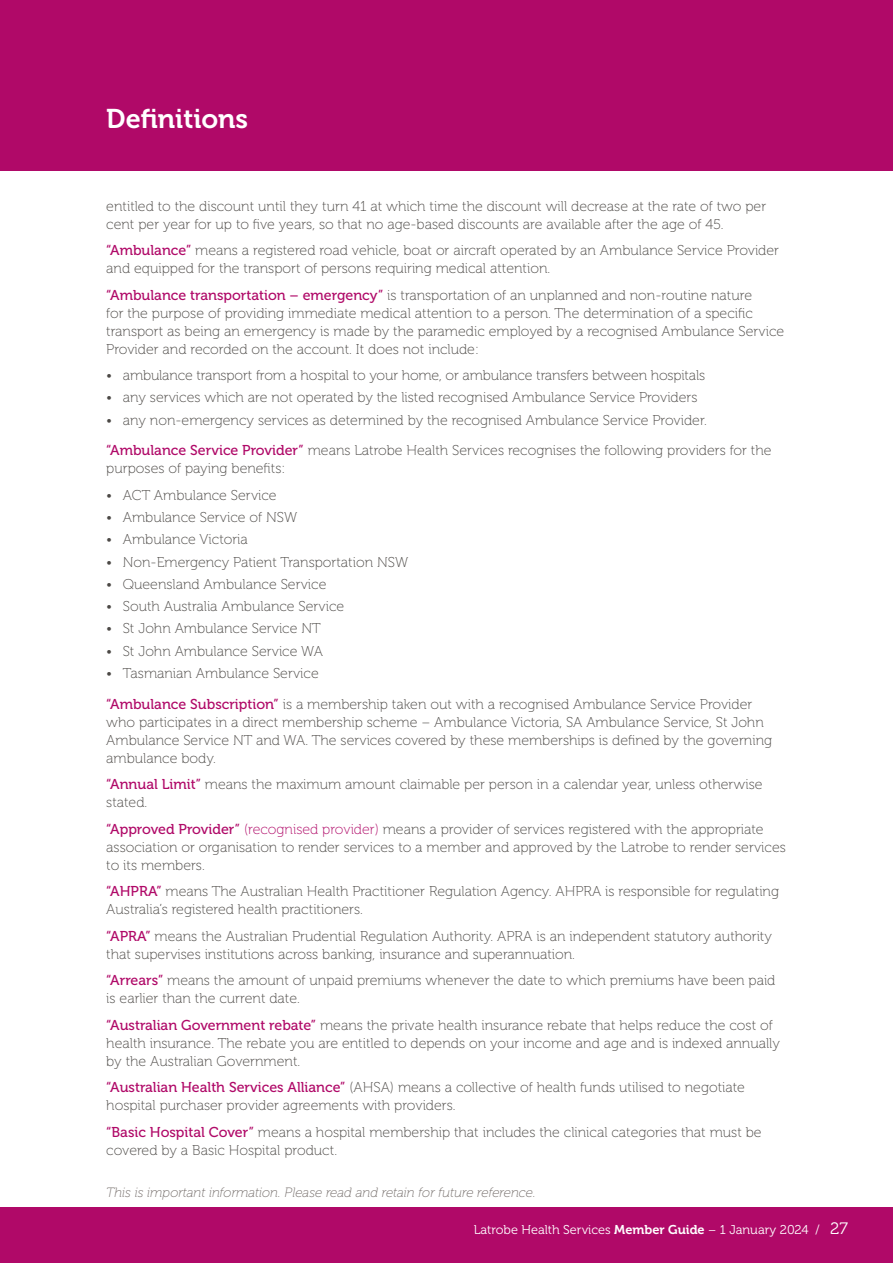
<style>
.page{position:relative;width:893px;height:1263px;background:#fff}
.page>*{position:absolute;margin:0;border:0;box-sizing:border-box;transform-origin:0 0}
.H1-gold{font:27px "Museo 700";color:#fff}
.Body_text2{font:14.25px/18px "Museo 100";color:#4b4845}
.Body_text_bullets_1p{font:14.25px "Museo 100";color:#4b4845}
.Body_text_bullets-la{font:14.25px "Museo 100";color:#4b4845}
.Body_text2-2{font:italic 13.5px "Museo 100";color:#756e6b}
.t1{font:12.75px "Museo 300";color:#fff}
.s1{font-family:"Museo 500";color:#b00968}
.s2{color:#b00968}
.s3{font-family:"Museo 700"}
.s4{font-size:16.5px}
</style>
<div class="page">
<div style="left:0;top:1207px;width:893px;height:56px;background:#b00968"></div>
<div style="left:0;top:0;width:893px;height:170px;background:#b00968"></div>
<p class="H1-gold" style="left:106px;top:104px;width:143px">Definitions</p>
<p class="Body_text2" style="left:106px;top:197px;width:661px">entitled to the discount until they turn 41 at which time the discount will decrease at the rate of two per cent per year for up to five years, so that no age-based discounts are available after the age of 45.</p>
<p class="Body_text2" style="left:106px;top:241px;width:674px"><span class="s1">“Ambulance”</span> means a registered road vehicle, boat or aircraft operated by an Ambulance Service Provider and equipped for the transport of persons requiring medical attention.</p>
<p class="Body_text2" style="left:106px;top:286px;width:679px"><span class="s1">“Ambulance transportation – emergency”</span> is transportation of an unplanned and non-routine nature<br>for the purpose of providing immediate medical attention to a person. The determination of a specific transport as being an emergency is made by the paramedic employed by a recognised Ambulance Service Provider and recorded on the account. It does not include:</p>
<p class="Body_text_bullets_1p" style="left:106px;top:368px;width:600px">• ambulance transport from a hospital to your home, or ambulance transfers between hospitals</p>
<p class="Body_text_bullets_1p" style="left:106px;top:390px;width:593px">• any services which are not operated by the listed recognised Ambulance Service Providers</p>
<p class="Body_text_bullets-la" style="left:106px;top:412px;width:602px">• any non-emergency services as determined by the recognised Ambulance Service Provider.</p>
<p class="Body_text2" style="left:106px;top:442px;width:667px"><span class="s1">“Ambulance Service Provider”</span> means Latrobe Health Services recognises the following providers for the purposes of paying benefits:</p>
<p class="Body_text_bullets_1p" style="left:106px;top:487px;width:172px">• ACT Ambulance Service</p>
<p class="Body_text_bullets_1p" style="left:106px;top:510px;width:192px">• Ambulance Service of NSW</p>
<p class="Body_text_bullets_1p" style="left:106px;top:532px;width:143px">• Ambulance Victoria</p>
<p class="Body_text_bullets_1p" style="left:106px;top:554px;width:303px">• Non-Emergency Patient Transportation NSW</p>
<p class="Body_text_bullets_1p" style="left:106px;top:576px;width:222px">• Queensland Ambulance Service</p>
<p class="Body_text_bullets_1p" style="left:106px;top:599px;width:240px">• South Australia Ambulance Service</p>
<p class="Body_text_bullets_1p" style="left:106px;top:621px;width:216px">• St John Ambulance Service NT</p>
<p class="Body_text_bullets_1p" style="left:106px;top:643px;width:218px">• St John Ambulance Service WA</p>
<p class="Body_text_bullets-la" style="left:106px;top:665px;width:214px">• Tasmanian Ambulance Service</p>
<p class="Body_text2" style="left:106px;top:695px;width:667px"><span class="s1">“Ambulance Subscription”</span> is a membership taken out with a recognised Ambulance Service Provider who participates in a direct membership scheme – Ambulance Victoria, SA Ambulance Service, St John Ambulance Service NT and WA. The services covered by these memberships is defined by the governing ambulance body.</p>
<p class="Body_text2" style="left:106px;top:776px;width:658px"><span class="s1">“Annual Limit”</span> means the maximum amount claimable per person in a calendar year, unless otherwise stated.</p>
<p class="Body_text2" style="left:106px;top:820px;width:681px"><span class="s1">“Approved Provider”</span> <span class="s2">(recognised provider)</span> means a provider of services registered with the appropriate association or organisation to render services to a member and approved by the Latrobe to render services to its members.</p>
<p class="Body_text2" style="left:106px;top:883px;width:674px"><span class="s1">“AHPRA”</span> means The Australian Health Practitioner Regulation Agency. AHPRA is responsible for regulating<br>Australia’s registered health practitioners.</p>
<p class="Body_text2" style="left:106px;top:927px;width:667px"><span class="s1">“APRA”</span> means the Australian Prudential Regulation Authority. APRA is an independent statutory authority that supervises institutions across banking, insurance and superannuation.</p>
<p class="Body_text2" style="left:106px;top:972px;width:671px"><span class="s1">“Arrears”</span> means the amount of unpaid premiums whenever the date to which premiums have been paid is earlier than the current date.</p>
<p class="Body_text2" style="left:106px;top:1016px;width:675px"><span class="s1">“Australian Government rebate”</span> means the private health insurance rebate that helps reduce the cost of health insurance. The rebate you are entitled to depends on your income and age and is indexed annually by the Australian Government.</p>
<p class="Body_text2" style="left:106px;top:1079px;width:640px"><span class="s1">“Australian Health Services Alliance”</span> (AHSA) means a collective of health funds utilised to negotiate hospital purchaser provider agreements with providers.</p>
<p class="Body_text2" style="left:106px;top:1123px;width:657px"><span class="s1">“Basic Hospital Cover”</span> means a hospital membership that includes the clinical categories that must be covered by a Basic Hospital product.</p>
<p class="Body_text2-2" style="left:106px;top:1185px;width:431px">This is important information. Please read and retain for future reference.</p>
<p class="t1" style="left:474px;top:1223px;width:376px">Latrobe Health Services <span class="s3">Member Guide</span> – 1 January 2024 / <span class="s4">27</span></p>
</div>
